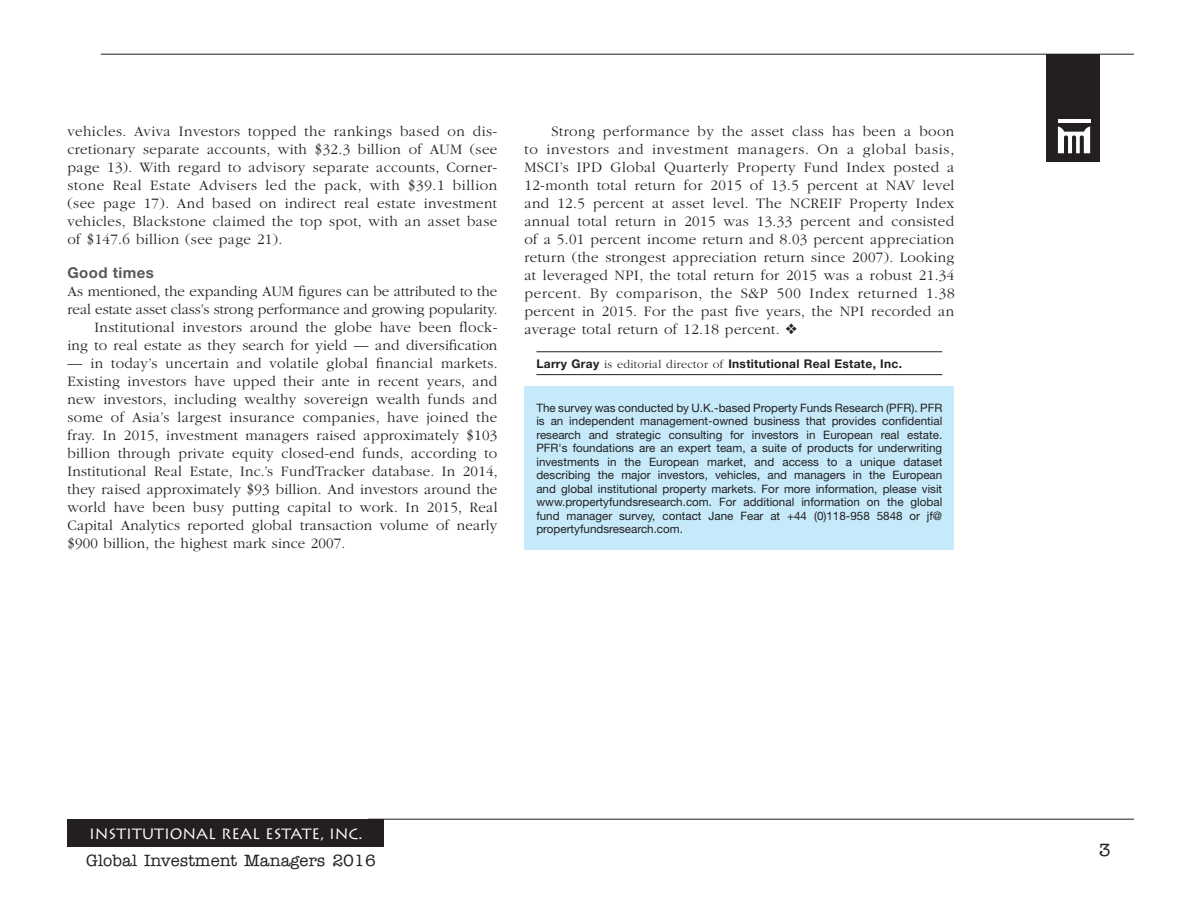
<style>
.page{position:relative;width:1188px;height:918px;background:#fff}
.page>*{position:absolute;margin:0;border:0;box-sizing:border-box;transform-origin:0 0}
.t1{font:500 18px "American Typewriter";color:#231f20}
.t2{font:500 16.5px "American Typewriter";color:#231f20}
.t3{font:300 15px/18px "ITC Garamond Std";letter-spacing:.01em;color:#231f20;text-align:justify}
.t4{font:15px "Lithos";color:#fff}
.t5{font:700 15px "Helvetica Neue LT Std";letter-spacing:.025em;color:#57585a}
.t6{font:700 12px "Helvetica Neue LT Std";letter-spacing:.025em;color:#231f20}
.t7{font:11.7px/13.5px "Helvetica Neue LT Std";color:#231f20;text-align:justify}
.s1{font-family:"ITC Garamond Std";font-weight:300}
</style>
<div class="page">
<div style="left:68px;top:820px;width:316px;height:27px;background:#231f20"></div>
<hr style="left:368px;top:819px;width:766px;height:1px;background:#231f20">
<hr style="left:101px;top:54px;width:1033px;height:1px;background:#231f20">
<div style="left:1046px;top:54px;width:54px;height:108px;background:#231f20"></div>
<hr style="left:1058px;top:119px;width:32px;height:3px;background:#fff">
<svg style="left:1058px;top:126px;width:32px;height:27px"></svg>
<hr style="left:536px;top:352px;width:406px;height:1px;background:#231f20">
<hr style="left:536px;top:374px;width:406px;height:1px;background:#231f20">
<div style="left:524px;top:387px;width:430px;height:163px;background:#c6eafa"></div>
<p class="t3" style="left:68px;top:122px;width:431px">vehicles. Aviva Investors topped the rankings based on dis&shy;cretionary separate accounts, with $32.3 billion of AUM (see page 13). With regard to advisory separate accounts, Corner&shy;stone Real Estate Advisers led the pack, with $39.1 billion (see page 17). And based on indirect real estate investment vehicles, Blackstone claimed the top spot, with an asset base of $147.6 billion (see page 21).</p>
<p class="t5" style="left:68px;top:264px;width:88px">Good times</p>
<p class="t3" style="left:68px;top:283px;width:432px;text-align:right">As mentioned, the expanding AUM figures can be attributed to the real estate asset class’s strong performance and growing popularity.<br>Institutional investors around the globe have been flock-<br>ing to real estate as they search for yield — and diversification</p>
<p class="t3" style="left:68px;top:355px;width:432px">— in today’s uncertain and volatile global financial markets.<br>Existing investors have upped their ante in recent years, and new investors, including wealthy sovereign wealth funds and some of Asia’s largest insurance companies, have joined the fray. In 2015, investment managers raised approximately $103 billion through private equity closed-end funds, according to Institutional Real Estate, Inc.’s FundTracker database. In 2014, they raised approximately $93 billion. And investors around the world have been busy putting capital to work. In 2015, Real Capital Analytics reported global transaction volume of nearly $900 billion, the highest mark since 2007.</p>
<p class="t3" style="left:524px;top:122px;width:432px;text-indent:27px">Strong performance by the asset class has been a boon to investors and investment managers. On a global basis, MSCI’s IPD Global Quarterly Property Fund Index posted a 12-month total return for 2015 of 13.5 percent at NAV level and 12.5 percent at asset level. The NCREIF Property Index annual total return in 2015 was 13.33 percent and consisted of a 5.01 percent income return and 8.03 percent appreciation return (the strongest appreciation return since 2007). Looking at leveraged NPI, the total return for 2015 was a robust 21.34 percent. By comparison, the S&amp;P 500 Index returned 1.38 percent in 2015. For the past five years, the NPI recorded an average total return of 12.18 percent. ❖</p>
<p class="t6" style="left:536px;top:357px;width:367px">Larry Gray <span class="s1">is editorial director of</span> Institutional Real Estate, Inc.</p>
<p class="t7" style="left:536px;top:401px;width:407px">The survey was conducted by U.K.-based Property Funds Research (PFR). PFR is an independent management-owned business that provides confidential research and strategic consulting for investors in European real estate.<br>PFR's foundations are an expert team, a suite of products for underwriting investments in the European market, and access to a unique dataset describing the major investors, vehicles, and managers in the European and global institutional property markets. For more information, please visit www.propertyfundsresearch.com. For additional information on the global fund manager survey, contact Jane Fear at +44 (0)118-958 5848 or jf@ propertyfundsresearch.com.</p>
<p class="t4" style="left:89px;top:825px;width:275px">INSTITUTIONAL REAL ESTATE, INC.</p>
<p class="t2" style="left:86px;top:851px;width:291px">Global Investment Managers 2016</p>
<p class="t1" style="left:1099px;top:840px;width:13px">3</p>
</div>
